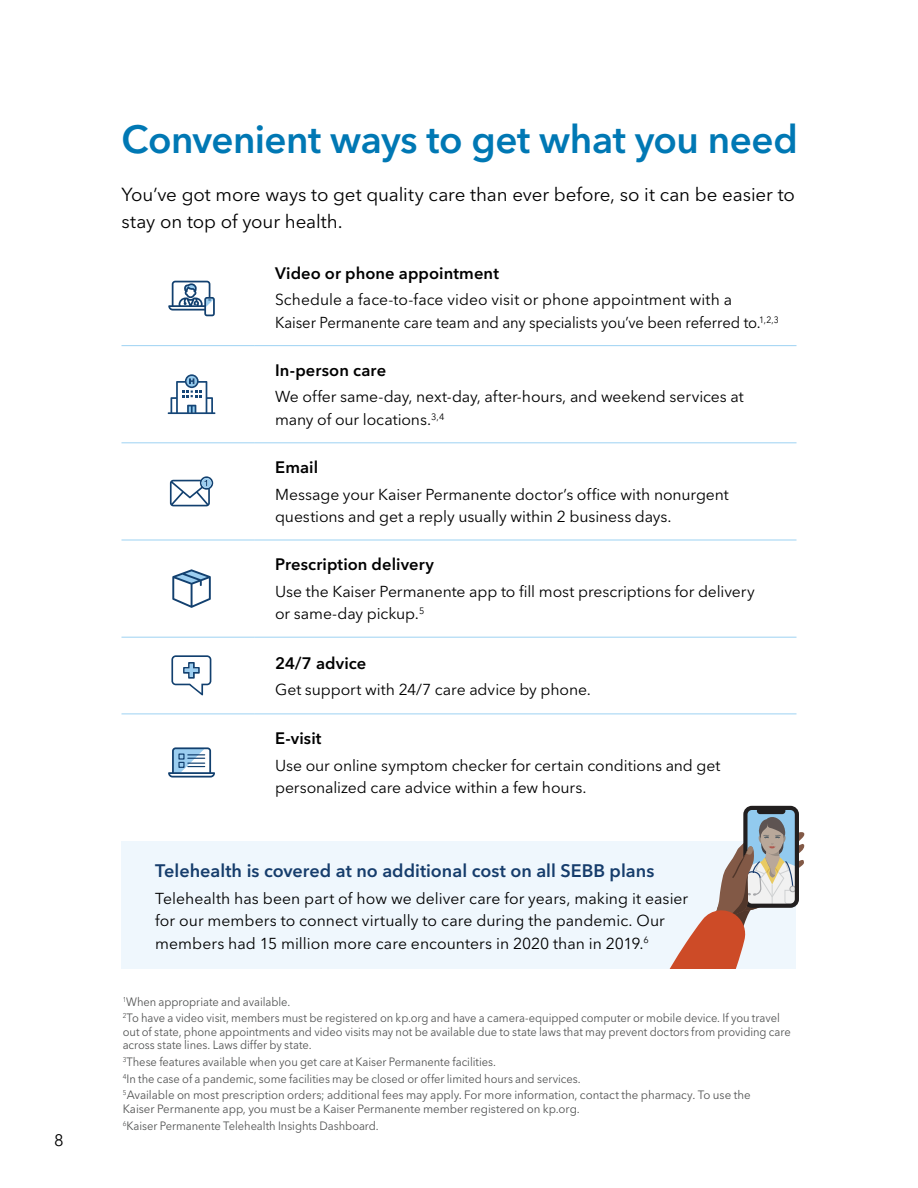
<style>
.page{position:relative;width:918px;height:1188px;background:#fff}
.page>*{position:absolute;margin:0;border:0;box-sizing:border-box;transform-origin:0 0}
.t1{font:600 39px "Avenir Next LT Pro";letter-spacing:-.015em;color:#0078b4}
.t2{font:18.75px/27px "Avenir Next LT Pro";letter-spacing:-.005em;color:#000}
.t3{font:600 18px "Avenir Next LT Pro";color:#163d6c}
.t4{font:600 16.5px "Avenir Next LT Pro";letter-spacing:.005em;color:#000}
.t5{font:16.5px "Avenir Next LT Pro";color:#000}
.t6{font:15.75px/22.5px "Avenir Next LT Pro";letter-spacing:-.005em;color:#000}
.t7{font:12px/16.8px "Avenir Next LT Pro";letter-spacing:-.005em;color:#535454;scale:.93 1}
.t8{font:12px/16.8px "Avenir Next LT Pro";letter-spacing:-.005em;color:#535454;scale:.96 1}
</style>
<div class="page">
<div style="left:122px;top:841px;width:674px;height:128px;background:#eff7fd"></div>
<div style="left:745px;top:808px;width:52px;height:98px;background:#92caee;border-radius:7px"></div>
<div style="left:743px;top:806px;width:56px;height:102px;border:4px solid #221f1f;border-radius:7px"></div>
<div style="left:757px;top:808px;width:28px;height:6px;background:#221f1f;border-radius:3px"></div>
<svg style="left:670px;top:817px;width:135px;height:151px"></svg>
<hr style="left:122px;top:345px;width:133px;height:1px;background:#a8d7f4">
<hr style="left:122px;top:442px;width:133px;height:1px;background:#a8d7f4">
<hr style="left:255px;top:345px;width:541px;height:1px;background:#a8d7f4">
<hr style="left:255px;top:442px;width:541px;height:1px;background:#a8d7f4">
<hr style="left:122px;top:539px;width:133px;height:2px;background:#a8d7f4">
<hr style="left:255px;top:539px;width:541px;height:2px;background:#a8d7f4">
<hr style="left:122px;top:637px;width:133px;height:1px;background:#a8d7f4">
<hr style="left:255px;top:637px;width:541px;height:1px;background:#a8d7f4">
<hr style="left:122px;top:713px;width:133px;height:1px;background:#a8d7f4">
<hr style="left:255px;top:713px;width:541px;height:1px;background:#a8d7f4">
<svg style="left:168px;top:281px;width:47px;height:35px"></svg>
<svg style="left:168px;top:374px;width:47px;height:40px"></svg>
<svg style="left:170px;top:476px;width:43px;height:30px"></svg>
<svg style="left:172px;top:569px;width:39px;height:39px"></svg>
<svg style="left:171px;top:655px;width:40px;height:40px"></svg>
<svg style="left:168px;top:747px;width:47px;height:31px"></svg>
<p class="t5" style="left:54px;top:1131px;width:11px">8</p>
<h1 class="t1" style="left:122px;top:116px;width:678px">Convenient ways to get what you need</h1>
<p class="t2" style="left:122px;top:180px;width:675px">You’ve got more ways to get quality care than ever before, so it can be easier to stay on top of your health.</p>
<p class="t4" style="left:275px;top:263px;width:225px">Video or phone appointment</p>
<p class="t6" style="left:275px;top:289px;width:505px">Schedule a face-to-face video visit or phone appointment with a<br>Kaiser Permanente care team and any specialists you’ve been referred to.<sup>1,2,3</sup></p>
<p class="t4" style="left:275px;top:360px;width:113px">In-person care</p>
<p class="t6" style="left:275px;top:386px;width:470px">We offer same-day, next-day, after-hours, and weekend services at many of our locations.<sup>3,4</sup></p>
<p class="t4" style="left:275px;top:457px;width:44px">Email</p>
<p class="t6" style="left:275px;top:483px;width:455px">Message your Kaiser Permanente doctor’s office with nonurgent questions and get a reply usually within 2 business days.</p>
<p class="t4" style="left:275px;top:555px;width:160px">Prescription delivery</p>
<p class="t6" style="left:275px;top:580px;width:481px">Use the Kaiser Permanente app to fill most prescriptions for delivery or same-day pickup.<sup>5</sup></p>
<p class="t4" style="left:275px;top:653px;width:93px">24/7 advice</p>
<p class="t6" style="left:275px;top:678px;width:317px">Get support with 24/7 care advice by phone.</p>
<p class="t4" style="left:275px;top:728px;width:48px">E-visit</p>
<p class="t6" style="left:275px;top:754px;width:447px">Use our online symptom checker for certain conditions and get personalized care advice within a few hours.</p>
<p class="t3" style="left:155px;top:860px;width:501px">Telehealth is covered at no additional cost on all SEBB plans</p>
<p class="t6" style="left:155px;top:887px;width:535px">Telehealth has been part of how we deliver care for years, making it easier for our members to connect virtually to care during the pandemic. Our members had 15 million more care encounters in 2020 than in 2019.<sup>6</sup></p>
<p class="t7" style="left:123px;top:993px;width:708px"><sup>1</sup>When appropriate and available.<br><sup>2</sup>To have a video visit, members must be registered on kp.org and have a camera-equipped computer or mobile device. If you travel</p>
<p class="t7" style="left:123px;top:1025px;width:720px;line-height:13.5px">out of state, phone appointments and video visits may not be available due to state laws that may prevent doctors from providing care across state lines. Laws differ by state.</p>
<p class="t7" style="left:123px;top:1053px;width:677px"><sup>3</sup>These features available when you get care at Kaiser Permanente facilities.<br><sup>4</sup>In the case of a pandemic, some facilities may be closed or offer limited hours and services.<br><sup>5</sup>Available on most prescription orders; additional fees may apply. For more information, contact the pharmacy. To use the</p>
<p class="t8" style="left:123px;top:1100px;width:478px">Kaiser Permanente app, you must be a Kaiser Permanente member registered on kp.org.<br><sup>6</sup>Kaiser Permanente Telehealth Insights Dashboard.</p>
</div>
